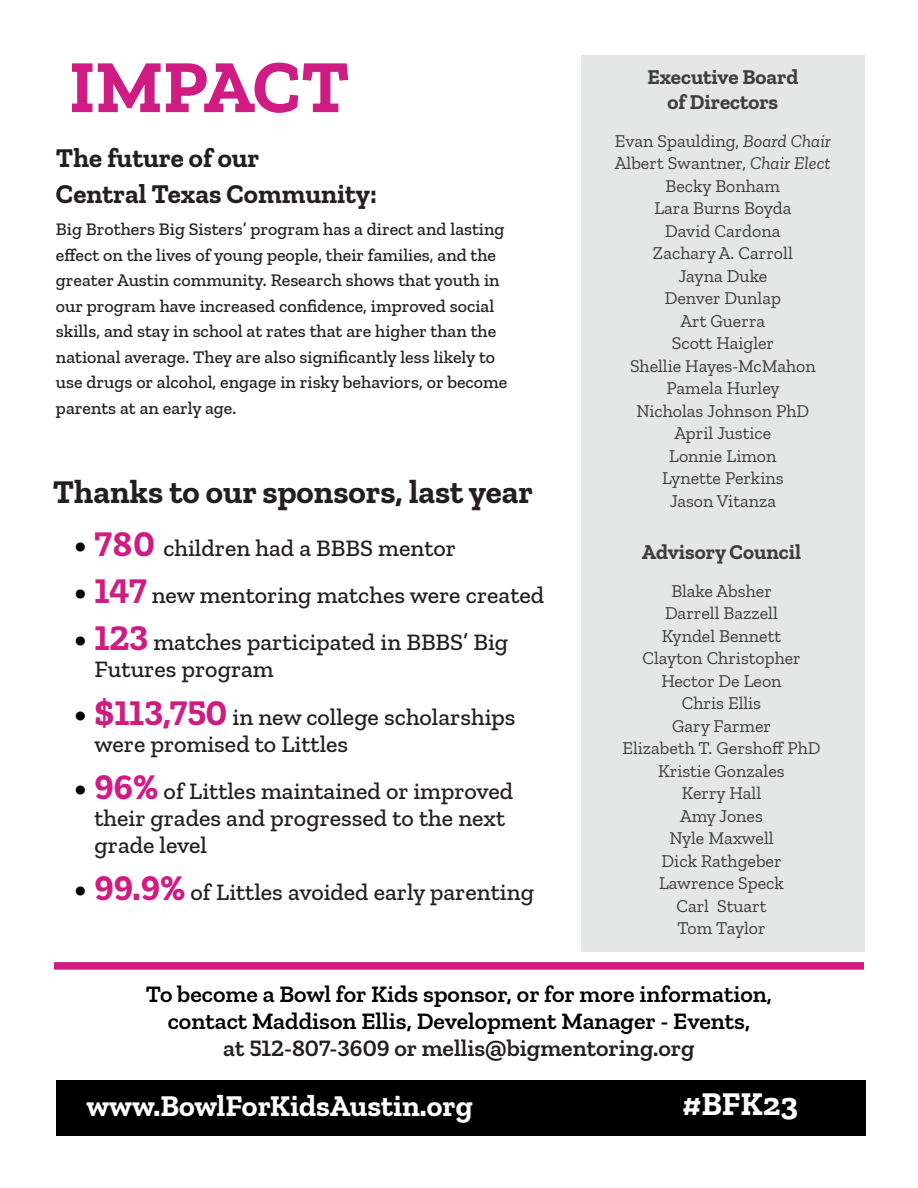
<style>
.page{position:relative;width:918px;height:1188px;background:#fff}
.page>*{position:absolute;margin:0;border:0;box-sizing:border-box;transform-origin:0 0}
.t1{font:700 75px "Zilla Slab";color:#cf1c83}
.t2{font:700 33px "Zilla Slab";color:#231f20}
.t3{font:700 33px "Zilla Slab";color:#fff}
.t4{font:700 30px "Zilla Slab";color:#fff}
.t5{font:700 27px "Zilla Slab";color:#231f20}
.t6{font:500 24px/27px "Zilla Slab";color:#231f20}
.t7{font:600 24px "Zilla Slab";color:#000}
.t8{font:600 24px "Zilla Slab";color:#231f20}
.t9{font:700 21px "Zilla Slab";color:#231f20}
.t10{font:18px "Zilla Slab";color:#231f20}
.t11{font:500 18px/25.5px "Zilla Slab";color:#231f20}
.s1{font-weight:700;font-size:36px;color:#000}
.s2{font-weight:700;font-size:36px;color:#cf1c83}
.s3{font-style:italic}
</style>
<div class="page">
<div style="left:581px;top:55px;width:283px;height:896px;background:#e5e6e6"></div>
<div style="left:56px;top:1080px;width:809px;height:56px;background:#000"></div>
<div style="left:54px;top:962px;width:810px;height:8px;background:#cf1c83"></div>
<p class="t1" style="left:69px;top:44px;width:282px">IMPACT</p>
<p class="t5" style="left:56px;top:143px;width:205px">The future of our</p>
<p class="t5" style="left:56px;top:178px;width:322px">Central Texas Community:</p>
<p class="t11" style="left:56px;top:216px;width:453px">Big Brothers Big Sisters’ program has a direct and lasting effect on the lives of young people, their families, and the greater Austin community. Research shows that youth in our program have increased confidence, improved social skills, and stay in school at rates that are higher than the national average. They are also significantly less likely to use drugs or alcohol, engage in risky behaviors, or become parents at an early age.</p>
<p class="t2" style="left:53px;top:473px;width:482px">Thanks to our sponsors, last year</p>
<p class="t6" style="left:74px;top:535px;width:383px"><span class="s1">•</span> <span class="s2">780</span> children had a BBBS mentor</p>
<p class="t6" style="left:74px;top:582px;width:471px"><span class="s1">•</span> <span class="s2">147</span> new mentoring matches were created</p>
<p class="t6" style="left:94px;top:629px;width:415px;text-indent:-20px"><span class="s1">•</span> <span class="s2">123</span> matches participated in BBBS’ Big<br>Futures program</p>
<p class="t6" style="left:94px;top:703px;width:423px;text-indent:-20px"><span class="s1">•</span> <span class="s2">$113,750</span> in new college scholarships were promised to Littles</p>
<p class="t6" style="left:94px;top:778px;width:420px;text-indent:-20px"><span class="s1">•</span> <span class="s2">96%</span> of Littles maintained or improved their grades and progressed to the next grade level</p>
<p class="t6" style="left:74px;top:879px;width:461px"><span class="s1">•</span> <span class="s2">99.9%</span> of Littles avoided early parenting</p>
<p class="t9" style="left:647px;top:65px;width:152px">Executive Board</p>
<p class="t9" style="left:667px;top:90px;width:112px">of Directors</p>
<p class="t10" style="left:615px;top:131px;width:218px">Evan Spaulding, <span class="s3">Board Chair</span></p>
<p class="t10" style="left:615px;top:153px;width:217px">Albert Swantner, <span class="s3">Chair Elect</span></p>
<p class="t10" style="left:666px;top:176px;width:116px">Becky Bonham</p>
<p class="t10" style="left:654px;top:198px;width:139px">Lara Burns Boyda</p>
<p class="t10" style="left:665px;top:221px;width:117px">David Cardona</p>
<p class="t10" style="left:653px;top:243px;width:141px">Zachary A. Carroll</p>
<p class="t10" style="left:679px;top:266px;width:90px">Jayna Duke</p>
<p class="t10" style="left:665px;top:288px;width:118px">Denver Dunlap</p>
<p class="t10" style="left:680px;top:311px;width:86px">Art Guerra</p>
<p class="t10" style="left:672px;top:333px;width:104px">Scott Haigler</p>
<p class="t10" style="left:630px;top:356px;width:187px">Shellie Hayes-McMahon</p>
<p class="t10" style="left:666px;top:378px;width:115px">Pamela Hurley</p>
<p class="t10" style="left:636px;top:401px;width:174px">Nicholas Johnson PhD</p>
<p class="t10" style="left:674px;top:423px;width:98px">April Justice</p>
<p class="t10" style="left:669px;top:446px;width:109px">Lonnie Limon</p>
<p class="t10" style="left:662px;top:468px;width:123px">Lynette Perkins</p>
<p class="t10" style="left:670px;top:491px;width:108px">Jason Vitanza</p>
<p class="t9" style="left:642px;top:540px;width:161px">Advisory Council</p>
<p class="t10" style="left:671px;top:581px;width:102px">Blake Absher</p>
<p class="t10" style="left:665px;top:604px;width:114px">Darrell Bazzell</p>
<p class="t10" style="left:662px;top:626px;width:121px">Kyndel Bennett</p>
<p class="t10" style="left:642px;top:649px;width:160px">Clayton Christopher</p>
<p class="t10" style="left:661px;top:671px;width:122px">Hector De Leon</p>
<p class="t10" style="left:682px;top:694px;width:81px">Chris Ellis</p>
<p class="t10" style="left:672px;top:716px;width:101px">Gary Farmer</p>
<p class="t10" style="left:623px;top:739px;width:199px">Elizabeth T. Gershoff PhD</p>
<p class="t10" style="left:658px;top:761px;width:128px">Kristie Gonzales</p>
<p class="t10" style="left:682px;top:784px;width:81px">Kerry Hall</p>
<p class="t10" style="left:680px;top:806px;width:84px">Amy Jones</p>
<p class="t10" style="left:669px;top:829px;width:106px">Nyle Maxwell</p>
<p class="t10" style="left:662px;top:851px;width:122px">Dick Rathgeber</p>
<p class="t10" style="left:659px;top:874px;width:126px">Lawrence Speck</p>
<p class="t10" style="left:676px;top:896px;width:92px">Carl Stuart</p>
<p class="t10" style="left:678px;top:919px;width:90px">Tom Taylor</p>
<p class="t7" style="left:146px;top:980px;width:628px">To become a Bowl for Kids sponsor, or for more information,</p>
<p class="t7" style="left:168px;top:1007px;width:584px">contact Maddison Ellis, Development Manager - Events,</p>
<p class="t8" style="left:223px;top:1034px;width:473px">at 512-807-3609 or mellis@bigmentoring.org</p>
<p class="t4" style="left:86px;top:1089px;width:388px">www.BowlForKidsAustin.org</p>
<p class="t3" style="left:682px;top:1086px;width:117px">#BFK23</p>
</div>
